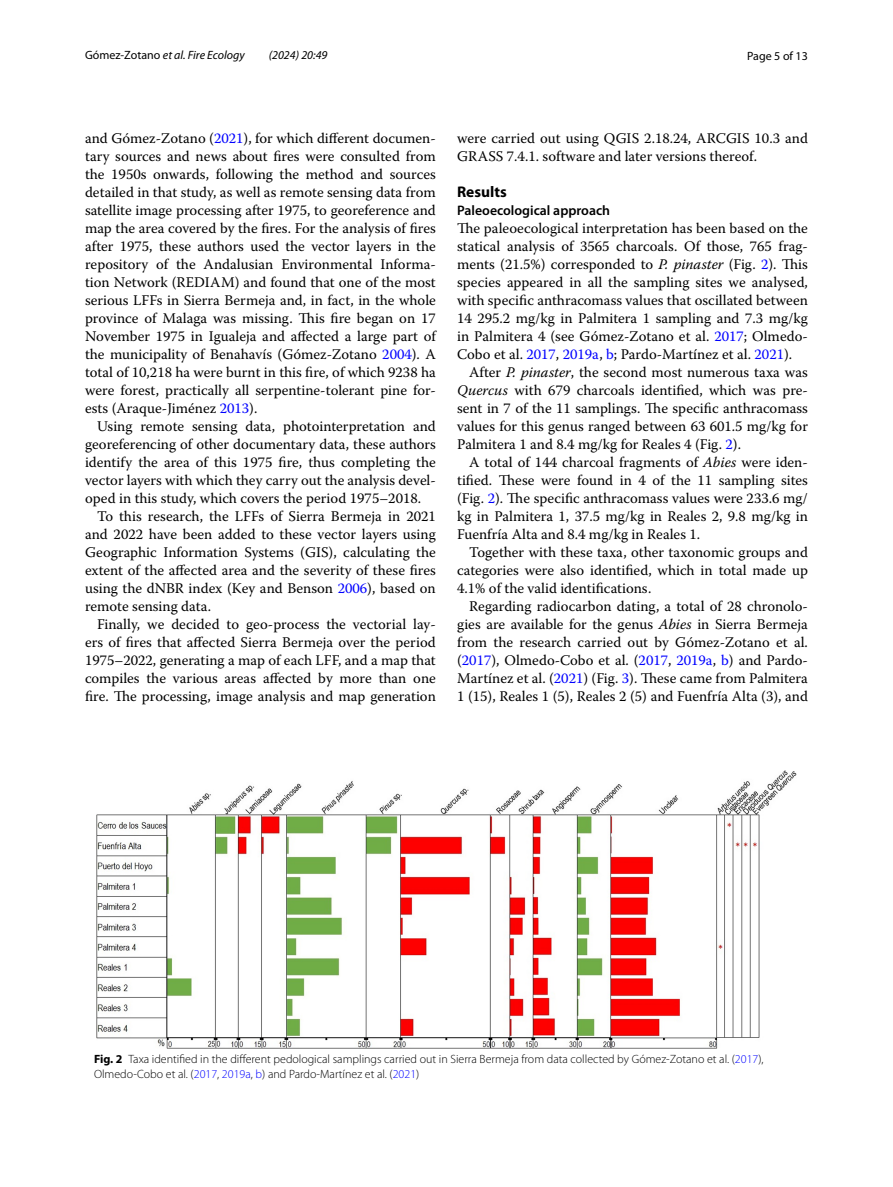
<style>
.page{position:relative;width:893px;height:1187px;background:#fff}
.page>*{position:absolute;margin:0;border:0;box-sizing:border-box;transform-origin:0 0}
.t1{font:700 15.45px "Myriad Pro";color:#000}
.t2{font:14.7px/18px "Warnock Pro";color:#000;text-align:justify}
.t3{font:600 13.8px "Myriad Pro";color:#000}
.t4{font:300 12px/15px "Myriad Pro";color:#000}
.t5{font:italic 12px "Myriad Pro";color:#000}
.t6{font:12px "Myriad Pro";color:#000}
.s1{font-style:normal}
.s2{color:#00f}
.s3{font-style:italic}
.s4{font-weight:700}
</style>
<div class="page">
<img style="left:96px;top:770px;width:701px;height:277px">
<p class="t5" style="left:85px;top:48px;width:161px"><span class="s1">Gómez‑Zotano</span> et al. Fire Ecology</p>
<p class="t5" style="left:269px;top:48px;width:60px">(2024) 20:49</p>
<p class="t6" style="left:747px;top:48px;width:62px">Page 5 of 13</p>
<p class="t2" style="left:85px;top:128px;width:352px">and Gómez-Zotano (<span class="s2">2021</span>), for which different documen&shy;tary sources and news about fires were consulted from the 1950s onwards, following the method and sources detailed in that study, as well as remote sensing data from satellite image processing after 1975, to georeference and map the area covered by the fires. For the analysis of fires after 1975, these authors used the vector layers in the repository of the Andalusian Environmental Informa&shy;tion Network (REDIAM) and found that one of the most serious LFFs in Sierra Bermeja and, in fact, in the whole province of Malaga was missing. This fire began on 17<br>November 1975 in Igualeja and affected a large part of the municipality of Benahavís (Gómez-Zotano <span class="s2">2004</span>). A total of 10,218 ha were burnt in this fire, of which 9238 ha were forest, practically all serpentine-tolerant pine for&shy;ests (Araque-Jiménez <span class="s2">2013</span>).</p>
<p class="t2" style="left:85px;top:416px;width:352px;text-indent:12px">Using remote sensing data, photointerpretation and georeferencing of other documentary data, these authors identify the area of this 1975 fire, thus completing the vector layers with which they carry out the analysis devel&shy;oped in this study, which covers the period 1975–2018.</p>
<p class="t2" style="left:85px;top:506px;width:352px;text-indent:12px">To this research, the LFFs of Sierra Bermeja in 2021 and 2022 have been added to these vector layers using Geographic Information Systems (GIS), calculating the extent of the affected area and the severity of these fires using the dNBR index (Key and Benson <span class="s2">2006</span>), based on remote sensing data.</p>
<p class="t2" style="left:85px;top:614px;width:352px;text-indent:12px">Finally, we decided to geo-process the vectorial lay&shy;ers of fires that affected Sierra Bermeja over the period 1975–2022, generating a map of each LFF, and a map that compiles the various areas affected by more than one fire. The processing, image analysis and map generation</p>
<p class="t2" style="left:457px;top:128px;width:352px">were carried out using QGIS 2.18.24, ARCGIS 10.3 and<br>GRASS 7.4.1. software and later versions thereof.</p>
<p class="t1" style="left:457px;top:181px;width:51px">Results</p>
<p class="t3" style="left:457px;top:201px;width:155px">Paleoecological approach</p>
<p class="t2" style="left:457px;top:218px;width:352px">The paleoecological interpretation has been based on the statical analysis of 3565 charcoals. Of those, 765 frag&shy;ments (21.5%) corresponded to <span class="s3">P. pinaster</span> (Fig. <span class="s2">2</span>). This species appeared in all the sampling sites we analysed, with specific anthracomass values that oscillated between 14 295.2 mg/kg in Palmitera 1 sampling and 7.3 mg/kg in Palmitera 4 (see Gómez-Zotano et al. <span class="s2">2017</span>; Olmedo-Cobo et al. <span class="s2">2017</span>, <span class="s2">2019a</span>, <span class="s2">b</span>; Pardo-Martínez et al. <span class="s2">2021</span>).</p>
<p class="t2" style="left:457px;top:362px;width:352px;text-indent:12px">After <span class="s3">P. pinaster</span>, the second most numerous taxa was <span class="s3">Quercus</span> with 679 charcoals identified, which was pre&shy;sent in 7 of the 11 samplings. The specific anthracomass values for this genus ranged between 63 601.5 mg/kg for Palmitera 1 and 8.4 mg/kg for Reales 4 (Fig. <span class="s2">2</span>).</p>
<p class="t2" style="left:457px;top:452px;width:352px;text-indent:12px">A total of 144 charcoal fragments of <span class="s3">Abies</span> were iden&shy;tified. These were found in 4 of the 11 sampling sites (Fig. <span class="s2">2</span>). The specific anthracomass values were 233.6 mg/ kg in Palmitera 1, 37.5 mg/kg in Reales 2, 9.8 mg/kg in Fuenfría Alta and 8.4 mg/kg in Reales 1.</p>
<p class="t2" style="left:457px;top:542px;width:352px;text-indent:12px">Together with these taxa, other taxonomic groups and categories were also identified, which in total made up 4.1% of the valid identifications.</p>
<p class="t2" style="left:457px;top:596px;width:352px;text-indent:12px">Regarding radiocarbon dating, a total of 28 chronolo&shy;gies are available for the genus <span class="s3">Abies</span> in Sierra Bermeja from the research carried out by Gómez-Zotano et al. (<span class="s2">2017</span>), Olmedo-Cobo et al. (<span class="s2">2017</span>, <span class="s2">2019a</span>, <span class="s2">b</span>) and Pardo-Martínez et al. (<span class="s2">2021</span>) (Fig. <span class="s2">3</span>). These came from Palmitera 1 (15), Reales 1 (5), Reales 2 (5) and Fuenfría Alta (3), and</p>
<p class="t4" style="left:94px;top:1051px;width:671px"><span class="s4">Fig. 2</span> Taxa identified in the different pedological samplings carried out in Sierra Bermeja from data collected by Gómez-Zotano et al. (<span class="s2">2017</span>),<br>Olmedo-Cobo et al. (<span class="s2">2017</span>, <span class="s2">2019a</span>, <span class="s2">b</span>) and Pardo-Martínez et al. (<span class="s2">2021</span>)</p>
</div>
